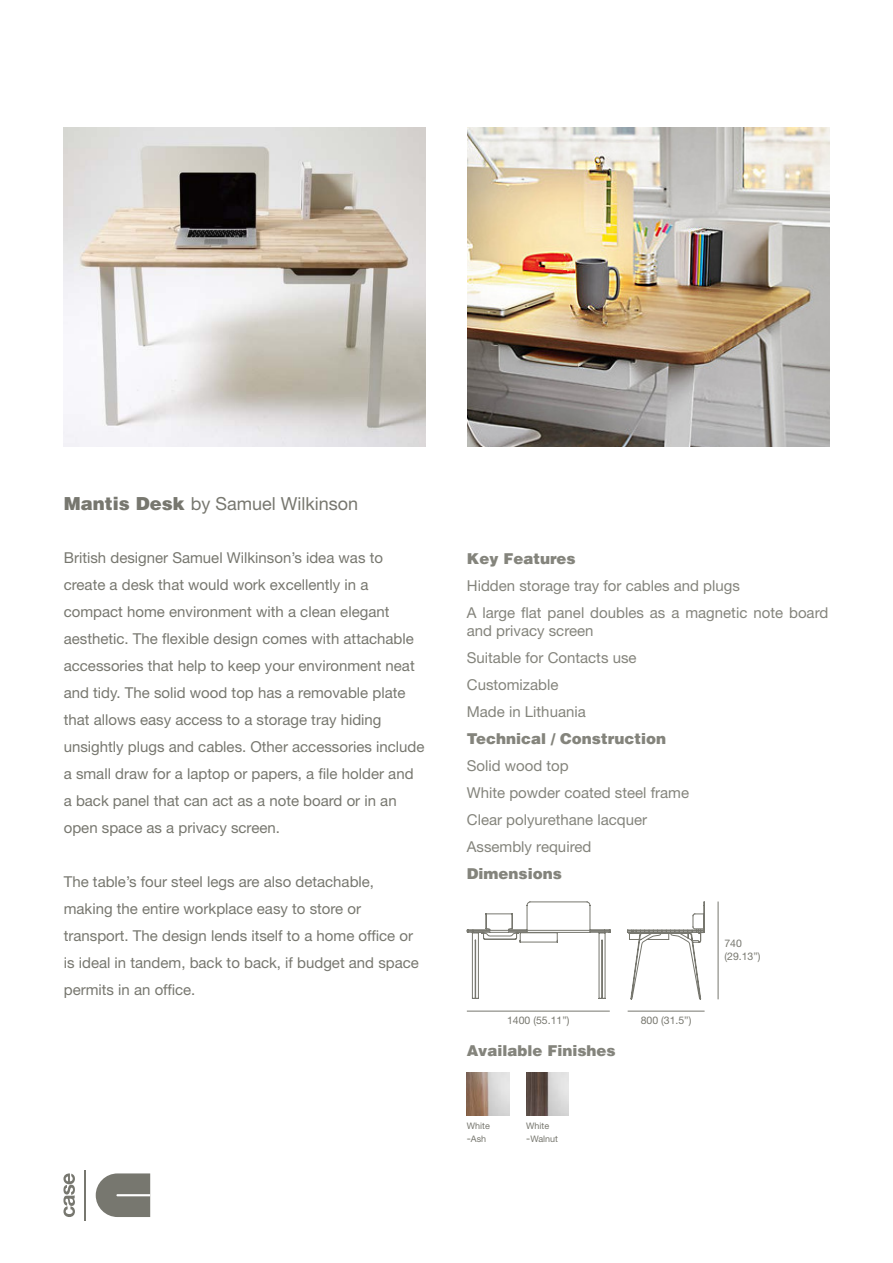
<style>
.page{position:relative;width:893px;height:1263px;background:#fff}
.page>*{position:absolute;margin:0;border:0;box-sizing:border-box;transform-origin:0 0}
.t1{font:18px "Helvetica Neue LT Std";color:#77776f}
.t2{font:15px/27px "Helvetica Neue LT Std";color:#77776f}
.t3{font:15px/18px "Helvetica Neue LT Std";color:#84847c}
.t4{font:900 15px "Helvetica";color:#84847c}
.t5{font:10.5px "Helvetica Neue LT Std";color:#77776f}
.t6{font:9px "Helvetica Neue LT Std";color:#77776f}
.s1{font-family:"Helvetica";font-weight:900}
.s2{color:#84847c}
.s3{font-size:10.5px}
</style>
<div class="page">
<svg style="left:96px;top:1173px;width:54px;height:44px;background:#878780"></svg>
<svg style="left:63px;top:1173px;width:12px;height:44px"></svg>
<hr style="left:85px;top:1170px;width:1px;height:50px;background:#77776f">
<hr style="left:628px;top:1011px;width:77px;height:1px;background:#77776f">
<hr style="left:718px;top:901px;width:1px;height:98px;background:#77776f">
<hr style="left:467px;top:1011px;width:143px;height:1px;background:#77776f">
<svg style="left:466px;top:901px;width:145px;height:98px"></svg>
<svg style="left:627px;top:901px;width:78px;height:99px"></svg>
<hr style="left:467px;top:930px;width:143px;height:1px;background:#77776f">
<img style="left:468px;top:128px;width:361px;height:318px">
<img style="left:64px;top:128px;width:361px;height:318px">
<img style="left:467px;top:1072px;width:42px;height:43px">
<img style="left:526px;top:1072px;width:43px;height:43px">
<p class="t1" style="left:64px;top:493px;width:296px"><span class="s1">Mantis Desk</span> by Samuel Wilkinson</p>
<p class="t2" style="left:64px;top:544px;width:321px">British designer Samuel Wilkinson’s idea was to</p>
<p class="t2" style="left:64px;top:571px;width:352px">create a desk that would work excellently in a compact home environment with a clean elegant aesthetic. The flexible design comes with attachable accessories that help to keep your environment neat and tidy. The solid wood top has a removable plate that allows easy access to a storage tray hiding</p>
<p class="t2" style="left:64px;top:733px;width:362px">unsightly plugs and cables. Other accessories include a small draw for a laptop or papers, a file holder and a back panel that can act as a note board or in an open space as a privacy screen.</p>
<p class="t2" style="left:64px;top:868px;width:312px">The table’s four steel legs are also detachable,</p>
<p class="t2" style="left:64px;top:895px;width:299px">making the entire workplace easy to store or</p>
<p class="t2" style="left:64px;top:922px;width:357px">transport. The design lends itself to a home office or is ideal in tandem, back to back, if budget and space permits in an office.</p>
<p class="t4" style="left:467px;top:548px;width:110px">Key Features</p>
<p class="t3" style="left:467px;top:576px;width:275px">Hidden storage tray for cables and plugs</p>
<p class="t3" style="left:467px;top:603px;width:363px">A large flat panel doubles as a magnetic note board and privacy screen</p>
<p class="t3" style="left:467px;top:648px;width:171px">Suitable for Contacts use</p>
<p class="t3" style="left:467px;top:675px;width:93px">Customizable</p>
<p class="t3" style="left:467px;top:702px;width:120px">Made in Lithuania</p>
<p class="t4" style="left:467px;top:728px;width:201px">Technical / Construction</p>
<p class="t3" style="left:467px;top:756px;width:103px">Solid wood top</p>
<p class="t3" style="left:467px;top:783px;width:224px">White powder coated steel frame</p>
<p class="t3" style="left:467px;top:810px;width:182px">Clear polyurethane lacquer</p>
<p class="t3" style="left:467px;top:837px;width:126px">Assembly required</p>
<p class="t4" style="left:467px;top:863px;width:97px">Dimensions</p>
<p class="t5" style="left:507px;top:1014px;width:64px">1400 (55.11<span class="s2">”</span>)</p>
<p class="t4" style="left:467px;top:1041px;width:150px">Available Finishes</p>
<p class="t5" style="left:641px;top:1014px;width:52px">800 (31.5<span class="s2">”</span>)</p>
<p class="t6" style="left:467px;top:1121px;width:25px">White</p>
<p class="t6" style="left:467px;top:1133px;width:21px"><span class="s3">-</span>Ash</p>
<p class="t6" style="left:526px;top:1121px;width:25px">White</p>
<p class="t6" style="left:526px;top:1133px;width:33px"><span class="s3">-</span>Walnut</p>
<p class="t5" style="left:724px;top:937px;width:19px">740</p>
<p class="t5" style="left:724px;top:949px;width:38px">(29.13<span class="s2">”</span>)</p>
</div>
